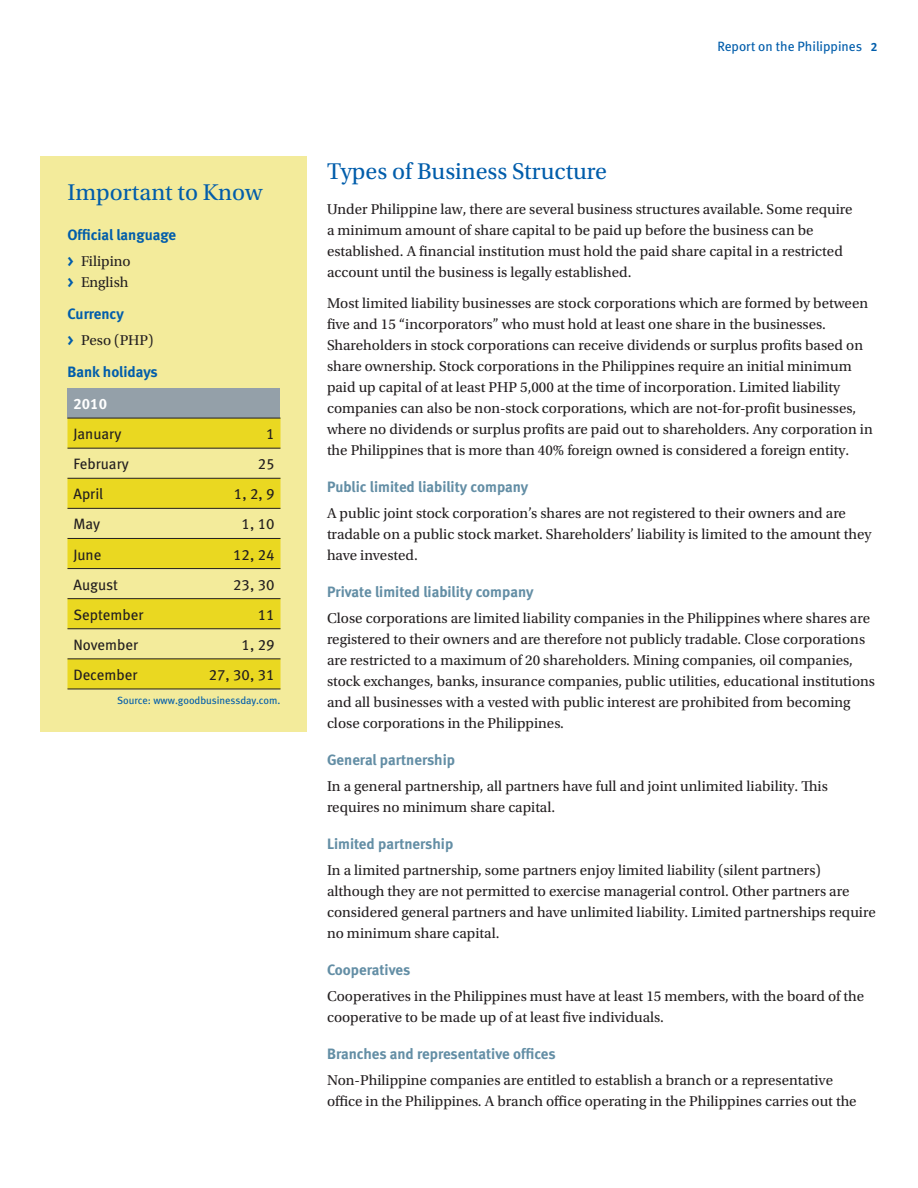
<style>
.page{position:relative;width:918px;height:1188px;background:#fff}
.page>*{position:absolute;margin:0;border:0;box-sizing:border-box;transform-origin:0 0}
.Heading_3{font:24px "Utopia Std";color:#015dab}
.Bullet_Point{font:15px/21px "Utopia Std";color:#231f20}
.Heading_4{font:15px "Meta Bold LF";color:#638ea5}
.Table_Data{font:15px "Meta Book LF";color:#231f20}
.Heading_4-2{font:15px/21px "Meta Bold LF";color:#015dab}
.Table_Column_Header{font:15px "Meta Bold LF";color:#fff}
.Page_header{font:13.5px "Meta Book LF";color:#015dab}
.Contributor_Credit{font:10.5px "Meta Book LF";color:#015dab}
</style>
<div class="page">
<div style="left:40px;top:156px;width:268px;height:576px;background:#f3eb9b"></div>
<div style="left:68px;top:388px;width:212px;height:30px;background:#94a0a9"></div>
<svg style="left:68px;top:419px;width:212px;height:270px;fill:#ead821"></svg>
<hr style="left:68px;top:418px;width:212px;height:1px;background:#231f20">
<hr style="left:68px;top:448px;width:212px;height:1px;background:#231f20">
<hr style="left:68px;top:478px;width:212px;height:1px;background:#231f20">
<hr style="left:68px;top:508px;width:212px;height:1px;background:#231f20">
<hr style="left:68px;top:538px;width:212px;height:1px;background:#231f20">
<hr style="left:68px;top:568px;width:212px;height:1px;background:#231f20">
<hr style="left:68px;top:598px;width:212px;height:1px;background:#231f20">
<hr style="left:68px;top:628px;width:212px;height:1px;background:#231f20">
<hr style="left:68px;top:658px;width:212px;height:1px;background:#231f20">
<hr style="left:68px;top:689px;width:212px;height:1px;background:#231f20">
<p class="Heading_3" style="left:68px;top:180px;width:196px">Important to Know</p>
<p class="Heading_4-2" style="left:68px;top:224px;width:110px">Official language</p>
<p class="Bullet_Point" style="left:81px;top:251px;width:51px">Filipino</p>
<p class="Bullet_Point" style="left:81px;top:272px;width:49px">English</p>
<p class="Heading_4-2" style="left:68px;top:303px;width:58px">Currency</p>
<p class="Bullet_Point" style="left:81px;top:330px;width:74px">Peso (PHP)</p>
<p class="Heading_4-2" style="left:68px;top:361px;width:92px">Bank holidays</p>
<p class="Table_Column_Header" style="left:74px;top:394px;width:35px">2010</p>
<p class="Table_Data" style="left:74px;top:424px;width:50px">January</p>
<p class="Table_Data" style="left:266px;top:424px;width:10px">1</p>
<p class="Table_Data" style="left:74px;top:455px;width:57px">February</p>
<p class="Table_Data" style="left:258px;top:455px;width:18px">25</p>
<p class="Table_Data" style="left:74px;top:485px;width:31px">April</p>
<p class="Table_Data" style="left:234px;top:485px;width:42px">1, 2, 9</p>
<p class="Table_Data" style="left:74px;top:515px;width:28px">May</p>
<p class="Table_Data" style="left:242px;top:515px;width:34px">1, 10</p>
<p class="Table_Data" style="left:74px;top:545px;width:29px">June</p>
<p class="Table_Data" style="left:233px;top:545px;width:43px">12, 24</p>
<p class="Table_Data" style="left:74px;top:575px;width:46px">August</p>
<p class="Table_Data" style="left:233px;top:575px;width:43px">23, 30</p>
<p class="Table_Data" style="left:74px;top:605px;width:71px">September</p>
<p class="Table_Data" style="left:258px;top:605px;width:18px">11</p>
<p class="Table_Data" style="left:74px;top:635px;width:66px">November</p>
<p class="Table_Data" style="left:242px;top:635px;width:34px">1, 29</p>
<p class="Table_Data" style="left:74px;top:665px;width:65px">December</p>
<p class="Table_Data" style="left:209px;top:665px;width:67px">27, 30, 31</p>
<p class="Contributor_Credit" style="left:117px;top:694px;width:165px">Source: www.goodbusinessday.com.</p>
<p class="Heading_4-2" style="left:68px;top:250px;width:8px">&gt; &gt;</p>
<p class="Heading_4-2" style="left:68px;top:329px;width:8px">&gt;</p>
<p class="Page_header" style="left:717px;top:38px;width:146px">Report on the Philippines</p>
<p class="Heading_3" style="left:327px;top:159px;width:282px">Types of Business Structure</p>
<p class="Bullet_Point" style="left:327px;top:199px;width:527px">Under Philippine law, there are several business structures available. Some require a minimum amount of share capital to be paid up before the business can be established. A financial institution must hold the paid share capital in a restricted account until the business is legally established.</p>
<p class="Bullet_Point" style="left:327px;top:293px;width:547px">Most limited liability businesses are stock corporations which are formed by between five and 15 “incorporators” who must hold at least one share in the businesses.<br>Shareholders in stock corporations can receive dividends or surplus profits based on share ownership. Stock corporations in the Philippines require an initial minimum paid up capital of at least PHP 5,000 at the time of incorporation. Limited liability companies can also be non-stock corporations, which are not-for-profit businesses, where no dividends or surplus profits are paid out to shareholders. Any corporation in the Philippines that is more than 40% foreign owned is considered a foreign entity.</p>
<p class="Heading_4" style="left:327px;top:478px;width:203px">Public limited liability company</p>
<p class="Bullet_Point" style="left:327px;top:503px;width:546px">A public joint stock corporation’s shares are not registered to their owners and are tradable on a public stock market. Shareholders’ liability is limited to the amount they have invested.</p>
<p class="Heading_4" style="left:327px;top:583px;width:208px">Private limited liability company</p>
<p class="Bullet_Point" style="left:327px;top:608px;width:550px">Close corporations are limited liability companies in the Philippines where shares are registered to their owners and are therefore not publicly tradable. Close corporations are restricted to a maximum of 20 shareholders. Mining companies, oil companies, stock exchanges, banks, insurance companies, public utilities, educational institutions and all businesses with a vested with public interest are prohibited from becoming close corporations in the Philippines.</p>
<p class="Heading_4" style="left:327px;top:751px;width:130px">General partnership</p>
<p class="Bullet_Point" style="left:327px;top:776px;width:502px">In a general partnership, all partners have full and joint unlimited liability. This requires no minimum share capital.</p>
<p class="Heading_4" style="left:327px;top:835px;width:128px">Limited partnership</p>
<p class="Bullet_Point" style="left:327px;top:860px;width:550px">In a limited partnership, some partners enjoy limited liability (silent partners) although they are not permitted to exercise managerial control. Other partners are considered general partners and have unlimited liability. Limited partnerships require no minimum share capital.</p>
<p class="Heading_4" style="left:327px;top:961px;width:85px">Cooperatives</p>
<p class="Bullet_Point" style="left:327px;top:986px;width:539px">Cooperatives in the Philippines must have at least 15 members, with the board of the cooperative to be made up of at least five individuals.</p>
<p class="Heading_4" style="left:327px;top:1045px;width:230px">Branches and representative offices</p>
<p class="Bullet_Point" style="left:327px;top:1070px;width:531px">Non-Philippine companies are entitled to establish a branch or a representative office in the Philippines. A branch office operating in the Philippines carries out the</p>
</div>
